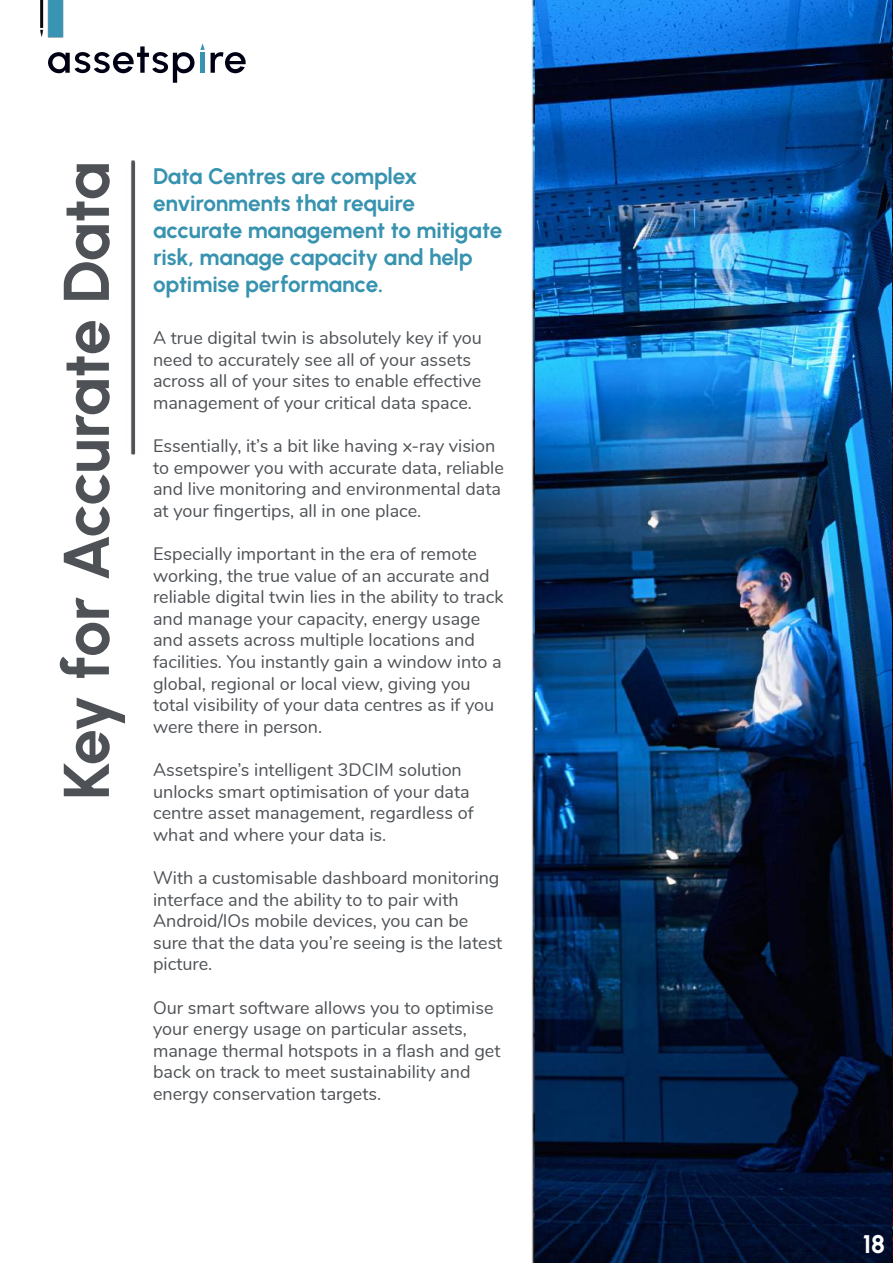
<style>
.page{position:relative;width:893px;height:1263px;background:#fff}
.page>*{position:absolute;margin:0;border:0;box-sizing:border-box;transform-origin:0 0}
.t1{font:64.5px "Urbanist";letter-spacing:-.015em;color:#4e5256}
.t2{font:25.5px "Urbanist";color:#fff}
.t3{font:22.5px/27px "Urbanist";letter-spacing:-.01em;color:#3793af}
.t4{font:18px/21.6px "Nunito";color:#4e5256}
</style>
<div class="page">
<img style="left:130px;top:0;width:763px;height:1263px">
<svg style="left:211px;top:52px;width:35px;height:21px"></svg>
<svg style="left:48px;top:43px;width:157px;height:40px"></svg>
<div style="left:200px;top:53px;width:5px;height:20px;background:#3893b2"></div>
<img style="left:40px;top:0;width:24px;height:38px">
<img style="left:536px;top:0;width:356px;height:1263px">
<hr style="left:131px;top:161px;width:3px;height:293px;background:#4e5256">
<h1 class="t1" style="left:44px;top:800px;width:640px;rotate:-90deg">Key for Accurate Data</h1>
<p class="t3" style="left:153px;top:162px;width:351px">Data Centres are complex environments that require accurate management to mitigate risk, manage capacity and help optimise performance.</p>
<p class="t4" style="left:153px;top:326px;width:330px">A true digital twin is absolutely key if you need to accurately see all of your assets across all of your sites to enable effective management of your critical data space.</p>
<p class="t4" style="left:153px;top:434px;width:352px">Essentially, it’s a bit like having x-ray vision to empower you with accurate data, reliable and live monitoring and environmental data at your fingertips, all in one place.</p>
<p class="t4" style="left:153px;top:542px;width:352px">Especially important in the era of remote working, the true value of an accurate and reliable digital twin lies in the ability to track and manage your capacity, energy usage and assets across multiple locations and facilities. You instantly gain a window into a global, regional or local view, giving you total visibility of your data centres as if you were there in person.</p>
<p class="t4" style="left:153px;top:758px;width:322px">Assetspire’s intelligent 3DCIM solution unlocks smart optimisation of your data centre asset management, regardless of what and where your data is.</p>
<p class="t4" style="left:153px;top:866px;width:351px">With a customisable dashboard monitoring interface and the ability to to pair with Android/IOs mobile devices, you can be sure that the data you’re seeing is the latest picture.</p>
<p class="t4" style="left:153px;top:995px;width:349px">Our smart software allows you to optimise your energy usage on particular assets, manage thermal hotspots in a flash and get back on track to meet sustainability and energy conservation targets.</p>
<h2 class="t2" style="left:863px;top:1227px;width:24px">18</h2>
</div>
